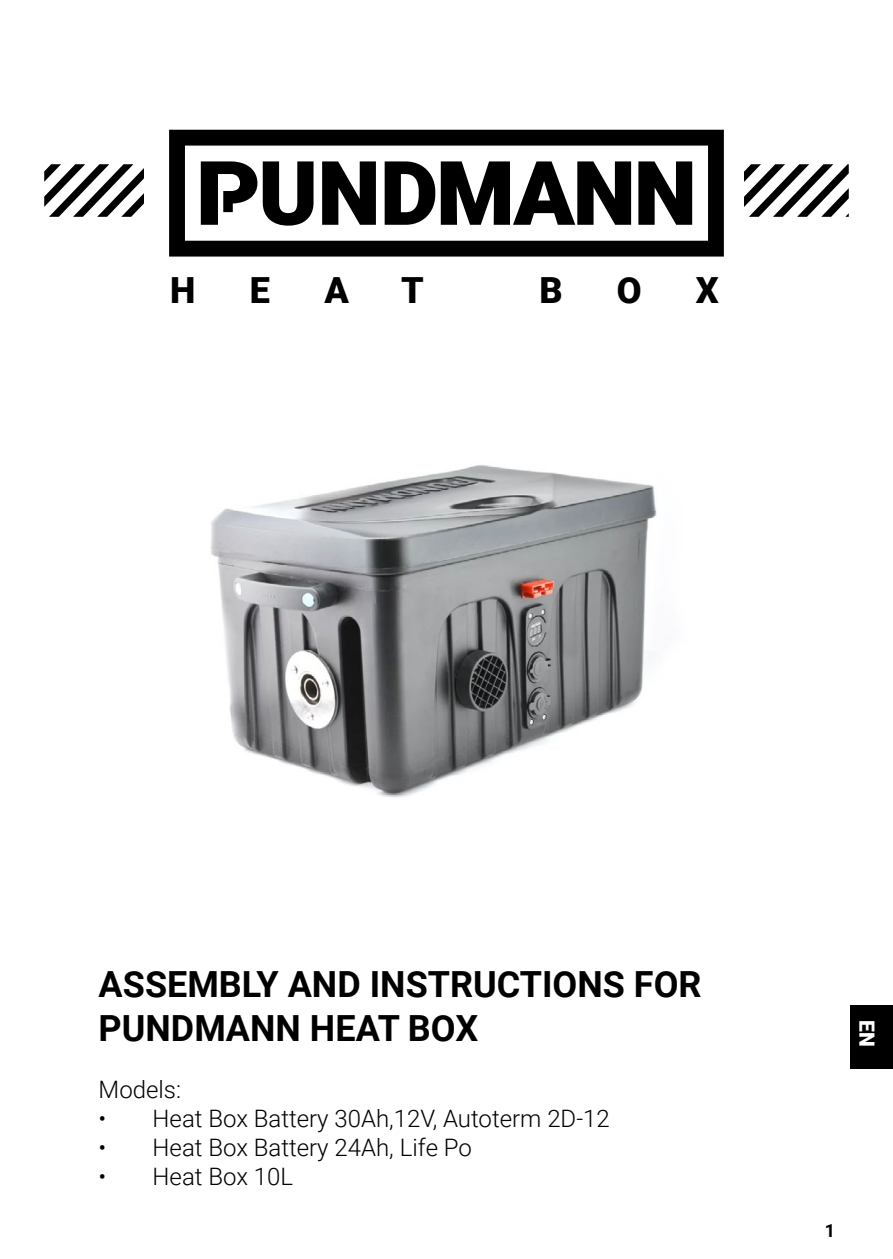
<style>
.page{position:relative;width:893px;height:1259px;background:#fff}
.page>*{position:absolute;margin:0;border:0;box-sizing:border-box;transform-origin:0 0}
.t1{font:700 36px/43.2px "Roboto";color:#000}
.t2{font:900 36px "Roboto";color:#000}
.t3{font:300 24px "Roboto";color:#000}
.t4{font:900 21px "Roboto";color:#fff}
.t5{font:700 18px "Roboto";color:#000}
</style>
<div class="page">
<div style="left:850px;top:1005px;width:43px;height:64px;background:#000"></div>
<svg style="left:44px;top:164px;width:805px;height:53px"></svg>
<div style="left:145px;top:87px;width:599px;height:180px;background:#fff"></div>
<svg style="left:169px;top:130px;width:555px;height:126px;fill:#000"></svg>
<img style="left:210px;top:465px;width:447px;height:333px">
<h1 class="t2" style="left:170px;top:265px;width:27px">H</h1>
<h1 class="t2" style="left:250px;top:265px;width:22px">E</h1>
<h1 class="t2" style="left:324px;top:265px;width:26px">A</h1>
<h1 class="t2" style="left:401px;top:265px;width:24px">T</h1>
<h1 class="t2" style="left:539px;top:265px;width:25px">B</h1>
<h1 class="t2" style="left:617px;top:265px;width:26px">O</h1>
<h1 class="t2" style="left:696px;top:265px;width:24px">X</h1>
<h1 class="t1" style="left:99px;top:961px;width:604px">ASSEMBLY AND INSTRUCTIONS FOR<br>PUNDMANN HEAT BOX</h1>
<p class="t3" style="left:99px;top:1072px;width:84px">Models:</p>
<p class="t3" style="left:99px;top:1101px;width:513px">• Heat Box Battery 30Ah,12V, Autoterm 2D-12</p>
<p class="t3" style="left:99px;top:1130px;width:375px">• Heat Box Battery 24Ah, Life Po</p>
<p class="t3" style="left:99px;top:1159px;width:196px">• Heat Box 10L</p>
<p class="t4" style="left:882px;top:1020px;width:28px;rotate:90deg">EN</p>
<p class="t5" style="left:825px;top:1218px;width:12px">1</p>
</div>
